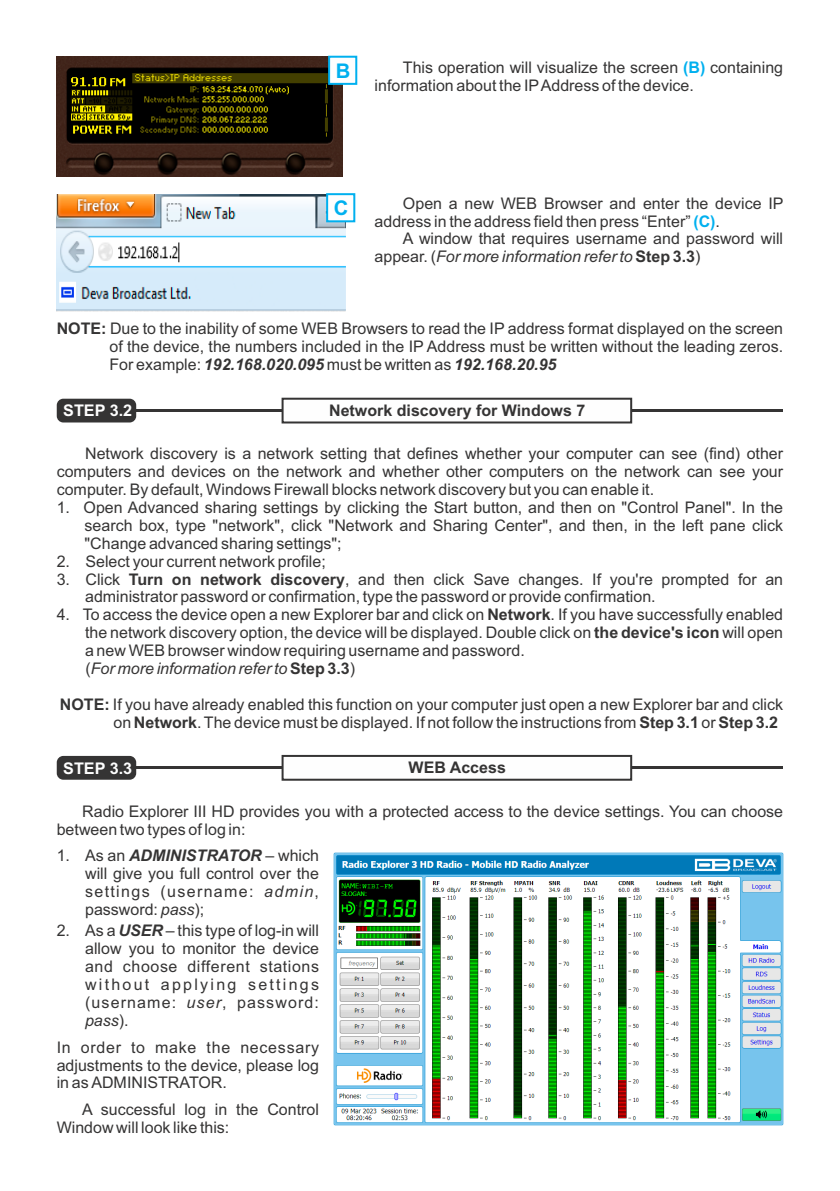
<style>
.page{position:relative;width:840px;height:1191px;background:#fff}
.page>*{position:absolute;margin:0;border:0;box-sizing:border-box;transform-origin:0 0}
.t1{font:700 20.2px "Arial";color:#00b0ef}
.t2{font:16px/17.8px "Arial";color:#353434}
.t3{font:700 16px "Arial";color:#353434}
.t4{font:700 16px "Arial";color:#fefefe}
.s1{font-weight:700;color:#00b0ef}
.s2{font-style:italic}
.s3{font-weight:700}
.s4{font-weight:700;font-style:italic}
</style>
<div class="page">
<img style="left:333px;top:853px;width:449px;height:272px">
<img style="left:57px;top:57px;width:285px;height:120px">
<svg style="left:327px;top:55px;width:31px;height:31px"></svg>
<img style="left:57px;top:194px;width:289px;height:118px">
<hr style="left:130px;top:409px;width:652px;height:3px;background:#353434">
<div style="left:57px;top:399px;width:79px;height:23px;background:#353434;border-radius:7px"></div>
<svg style="left:281px;top:397px;width:351px;height:27px"></svg>
<svg style="left:325px;top:193px;width:31px;height:30px"></svg>
<hr style="left:130px;top:766px;width:652px;height:3px;background:#353434">
<div style="left:57px;top:756px;width:79px;height:23px;background:#353434;border-radius:7px"></div>
<svg style="left:281px;top:754px;width:351px;height:27px"></svg>
<p class="t1" style="left:336px;top:63px;width:16px">B</p>
<p class="t2" style="left:374px;top:60px;width:410px;text-indent:28px">This operation will visualize the screen <span class="s1">(B)</span> containing information about the IPAddress of the device.</p>
<p class="t1" style="left:334px;top:200px;width:16px">C</p>
<p class="t2" style="left:374px;top:196px;width:410px;text-indent:28px">Open a new WEB Browser and enter the device IP address in the address field then press “Enter” <span class="s1">(C)</span>.</p>
<p class="t2" style="left:374px;top:231px;width:410px;text-indent:28px">A window that requires username and password will appear. (<span class="s2">For more information refer to</span> <span class="s3">Step 3.3</span>)</p>
<p class="t2" style="left:109px;top:321px;width:674px;text-align:justify;text-indent:-53px"><span class="s3">NOTE:</span> Due to the inability of some WEB Browsers to read the IP address format displayed on the screen of the device, the numbers included in the IP Address must be written without the leading zeros.<br>For example: <span class="s4">192.168.020.095</span> must be written as <span class="s4">192.168.20.95</span></p>
<p class="t4" style="left:63px;top:405px;width:70px">STEP 3.2</p>
<p class="t3" style="left:329px;top:404px;width:257px">Network discovery for Windows 7</p>
<p class="t2" style="left:57px;top:446px;width:727px;text-align:justify;text-indent:28px">Network discovery is a network setting that defines whether your computer can see (find) other computers and devices on the network and whether other computers on the network can see your computer. By default, Windows Firewall blocks network discovery but you can enable it.</p>
<p class="t2" style="left:85px;top:500px;width:699px;text-align:justify;text-indent:-28px">1. Open Advanced sharing settings by clicking the Start button, and then on "Control Panel". In the search box, type "network", click "Network and Sharing Center", and then, in the left pane click "Change advanced sharing settings";</p>
<p class="t2" style="left:57px;top:553px;width:270px">2. Select your current network profile;</p>
<p class="t2" style="left:85px;top:571px;width:699px;text-indent:-28px">3. Click <span class="s3">Turn on network discovery</span>, and then click Save changes. If you're prompted for an administrator password or confirmation, type the password or provide confirmation.</p>
<p class="t2" style="left:85px;top:607px;width:699px;text-indent:-28px">4. To access the device open a new Explorer bar and click on <span class="s3">Network</span>. If you have successfully enabled the network discovery option, the device will be displayed. Double click on <span class="s3">the device's icon</span> will open a new WEB browser window requiring username and password.<br>(<span class="s2">For more information refer to</span> <span class="s3">Step 3.3</span>)</p>
<p class="t2" style="left:113px;top:696px;width:670px;text-indent:-53px"><span class="s3">NOTE:</span> If you have already enabled this function on your computer just open a new Explorer bar and click on <span class="s3">Network</span>. The device must be displayed. If not follow the instructions from <span class="s3">Step 3.1</span> or <span class="s3">Step 3.2</span></p>
<p class="t4" style="left:63px;top:762px;width:70px">STEP 3.3</p>
<p class="t3" style="left:408px;top:761px;width:99px">WEB Access</p>
<p class="t2" style="left:57px;top:803px;width:727px;text-indent:26px">Radio Explorer III HD provides you with a protected access to the device settings. You can choose between two types of log in:</p>
<p class="t2" style="left:85px;top:848px;width:235px;text-align:justify;text-indent:-28px">1. As an <span class="s4">ADMINISTRATOR</span> – which will give you full control over the settings (username: <span class="s2">admin</span>, password: <span class="s2">pass</span>);</p>
<p class="t2" style="left:85px;top:923px;width:235px;text-align:justify;text-indent:-28px">2. As a <span class="s4">USER</span> – this type of log-in will allow you to monitor the device and choose different stations without applying settings (username: <span class="s2">user</span>, password: <span class="s2">pass</span>).</p>
<p class="t2" style="left:57px;top:1039px;width:264px;text-align:justify">In order to make the necessary adjustments to the device, please log in as ADMINISTRATOR.</p>
<p class="t2" style="left:57px;top:1102px;width:264px;text-indent:26px">A successful log in the Control<br>Window will look like this:</p>
</div>
